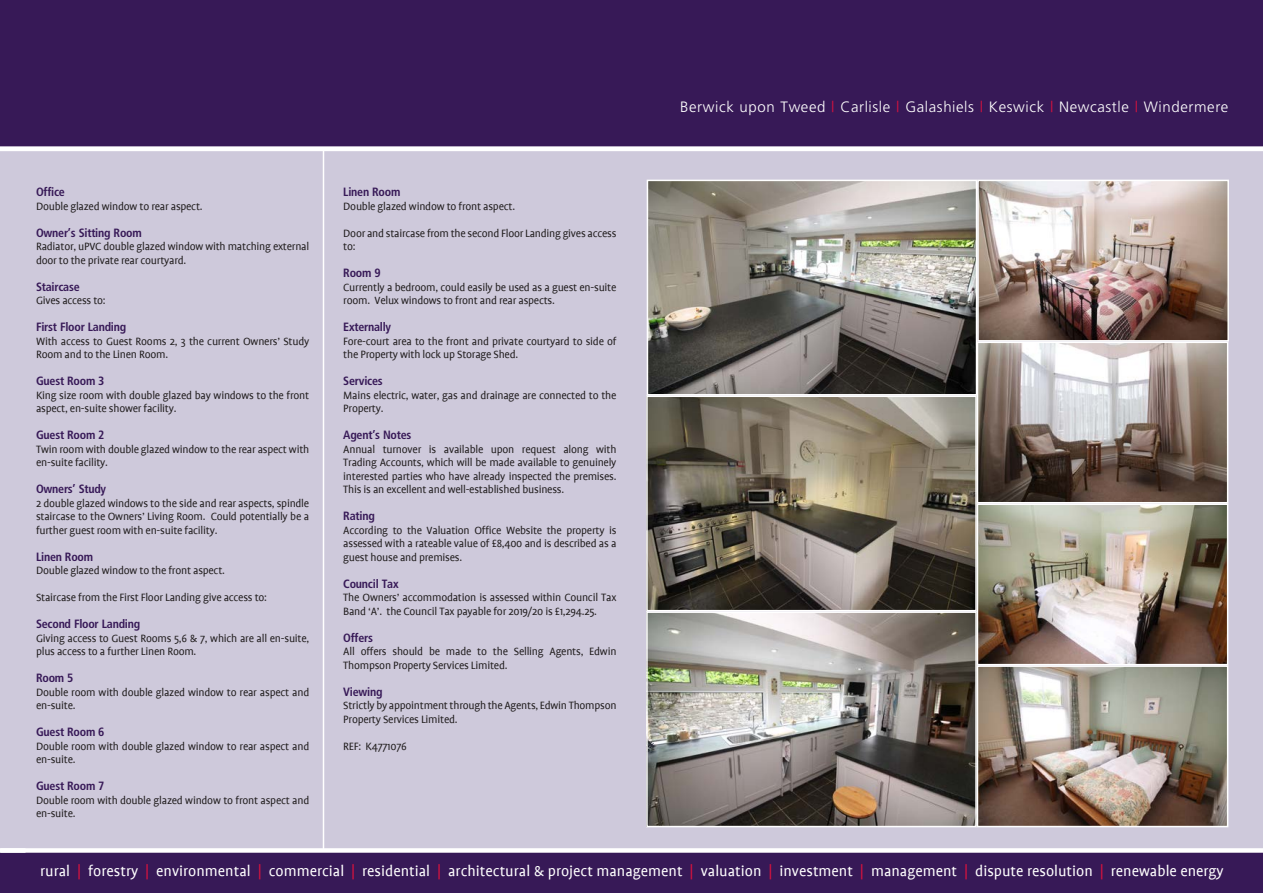
<style>
.page{position:relative;width:1263px;height:893px;background:#fff}
.page>*{position:absolute;margin:0;border:0;box-sizing:border-box;transform-origin:0 0}
.t1{font:16.5px "Profile";color:#fff}
.t2{font:300 15px "Frutiger";letter-spacing:.04em;color:#fff}
.t3{font:12px/13.5px "Profile";letter-spacing:-.02em;color:#231f20}
.t4{font:700 condensed 12px "Frutiger";letter-spacing:-.02em;color:#371957}
.s1{color:#d7123e}
</style>
<div class="page">
<div style="left:0;top:147px;width:1263px;height:706px;background:#cec9db"></div>
<div style="left:0;top:0;width:1263px;height:149px;background:#371957"></div>
<div style="left:0;top:850px;width:1263px;height:43px;background:#371957"></div>
<div style="left:0;top:848px;width:1263px;height:5px;background:#fff"></div>
<hr style="left:323px;top:149px;width:1px;height:701px;background:#fff">
<hr style="left:0;top:147px;width:1263px;height:4px;background:#fff">
<img style="left:980px;top:183px;width:246px;height:156px">
<div style="left:977px;top:180px;width:252px;height:162px;border:2px solid #fff"></div>
<svg style="left:649px;top:398px;width:325px;height:210px;background:#746b5d"></svg>
<div style="left:646px;top:395px;width:331px;height:216px;border:2px solid #fff"></div>
<img style="left:649px;top:614px;width:325px;height:210px">
<div style="left:646px;top:611px;width:331px;height:216px;border:2px solid #fff"></div>
<svg style="left:650px;top:183px;width:324px;height:209px;background:#88847d"></svg>
<div style="left:647px;top:180px;width:330px;height:215px;border:2px solid #fff"></div>
<svg style="left:980px;top:345px;width:245px;height:155px;background:#8e827b"></svg>
<div style="left:977px;top:342px;width:251px;height:161px;border:2px solid #fff"></div>
<img style="left:980px;top:506px;width:245px;height:156px">
<div style="left:977px;top:503px;width:251px;height:162px;border:2px solid #fff"></div>
<img style="left:980px;top:668px;width:245px;height:156px">
<div style="left:977px;top:665px;width:251px;height:162px;border:2px solid #fff"></div>
<p class="t4" style="left:36px;top:185px;width:30px">Office</p>
<p class="t3" style="left:36px;top:199px;width:168px">Double glazed window to rear aspect.</p>
<p class="t4" style="left:36px;top:225px;width:107px">Owner’s Sitting Room</p>
<p class="t3" style="left:36px;top:240px;width:275px">Radiator, uPVC double glazed window with matching external door to the private rear courtyard.</p>
<p class="t4" style="left:36px;top:279px;width:45px">Staircase</p>
<p class="t3" style="left:36px;top:294px;width:71px">Gives access to:</p>
<p class="t4" style="left:36px;top:320px;width:92px">First Floor Landing</p>
<p class="t3" style="left:36px;top:334px;width:275px">With access to Guest Rooms 2, 3 the current Owners’ Study<br>Room and to the Linen Room.</p>
<p class="t4" style="left:36px;top:374px;width:70px">Guest Room 3</p>
<p class="t3" style="left:36px;top:388px;width:275px">King size room with double glazed bay windows to the front aspect, en-suite shower facility.</p>
<p class="t4" style="left:36px;top:428px;width:70px">Guest Room 2</p>
<p class="t3" style="left:36px;top:442px;width:275px">Twin room with double glazed window to the rear aspect with en-suite facility.</p>
<p class="t4" style="left:36px;top:482px;width:72px">Owners’ Study</p>
<p class="t3" style="left:36px;top:496px;width:275px;text-align:justify">2 double glazed windows to the side and rear aspects, spindle staircase to the Owners’ Living Room. Could potentially be a further guest room with en-suite facility.</p>
<p class="t4" style="left:36px;top:549px;width:59px">Linen Room</p>
<p class="t3" style="left:36px;top:564px;width:190px">Double glazed window to the front aspect.</p>
<p class="t3" style="left:36px;top:591px;width:232px">Staircase from the First Floor Landing give access to:</p>
<p class="t4" style="left:36px;top:617px;width:106px">Second Floor Landing</p>
<p class="t3" style="left:36px;top:631px;width:275px">Giving access to Guest Rooms 5,6 &amp; 7, which are all en-suite, plus access to a further Linen Room.</p>
<p class="t4" style="left:36px;top:671px;width:39px">Room 5</p>
<p class="t3" style="left:36px;top:685px;width:275px">Double room with double glazed window to rear aspect and en-suite.</p>
<p class="t4" style="left:36px;top:725px;width:70px">Guest Room 6</p>
<p class="t3" style="left:36px;top:739px;width:275px">Double room with double glazed window to rear aspect and en-suite.</p>
<p class="t4" style="left:36px;top:779px;width:70px">Guest Room 7</p>
<p class="t3" style="left:36px;top:793px;width:275px">Double room with double glazed window to front aspect and en-suite.</p>
<p class="t4" style="left:343px;top:185px;width:59px">Linen Room</p>
<p class="t3" style="left:343px;top:199px;width:173px">Double glazed window to front aspect.</p>
<p class="t3" style="left:343px;top:226px;width:275px">Door and staircase from the second Floor Landing gives access to:</p>
<p class="t4" style="left:343px;top:266px;width:39px">Room 9</p>
<p class="t3" style="left:343px;top:280px;width:275px">Currently a bedroom, could easily be used as a guest en-suite room. Velux windows to front and rear aspects.</p>
<p class="t4" style="left:343px;top:320px;width:49px">Externally</p>
<p class="t3" style="left:343px;top:334px;width:275px">Fore-court area to the front and private courtyard to side of the Property with lock up Storage Shed.</p>
<p class="t4" style="left:343px;top:374px;width:41px">Services</p>
<p class="t3" style="left:343px;top:388px;width:275px">Mains electric, water, gas and drainage are connected to the<br>Property.</p>
<p class="t4" style="left:343px;top:428px;width:70px">Agent’s Notes</p>
<p class="t3" style="left:343px;top:442px;width:275px;text-align:justify">Annual turnover is available upon request along with Trading Accounts, which will be made available to genuinely interested parties who have already inspected the premises.<br>This is an excellent and well-established business.</p>
<p class="t4" style="left:343px;top:509px;width:33px">Rating</p>
<p class="t3" style="left:343px;top:523px;width:275px;text-align:justify">According to the Valuation Office Website the property is assessed with a rateable value of £8,400 and is described as a guest house and premises.</p>
<p class="t4" style="left:343px;top:576px;width:57px">Council Tax</p>
<p class="t3" style="left:343px;top:591px;width:275px">The Owners’ accommodation is assessed within Council Tax<br>Band ‘A’. the Council Tax payable for 2019/20 is £1,294.25.</p>
<p class="t4" style="left:343px;top:630px;width:31px">Offers</p>
<p class="t3" style="left:343px;top:645px;width:275px">All offers should be made to the Selling Agents, Edwin<br>Thompson Property Services Limited.</p>
<p class="t4" style="left:343px;top:684px;width:41px">Viewing</p>
<p class="t3" style="left:343px;top:699px;width:275px">Strictly by appointment through the Agents, Edwin Thompson<br>Property Services Limited.</p>
<p class="t3" style="left:343px;top:739px;width:65px">REF: K4771076</p>
<p class="t2" style="left:680px;top:98px;width:550px">Berwick upon Tweed <span class="s1">|</span> Carlisle <span class="s1">|</span> Galashiels <span class="s1">|</span> Keswick <span class="s1">|</span> Newcastle <span class="s1">|</span> Windermere</p>
<h1 class="t1" style="left:40px;top:863px;width:1185px">rural <span class="s1">|</span> forestry <span class="s1">|</span> environmental <span class="s1">|</span> commercial <span class="s1">|</span> residential <span class="s1">|</span> architectural &amp; project management <span class="s1">|</span> valuation <span class="s1">|</span> investment <span class="s1">|</span> management <span class="s1">|</span> dispute resolution <span class="s1">|</span> renewable energy</h1>
</div>
